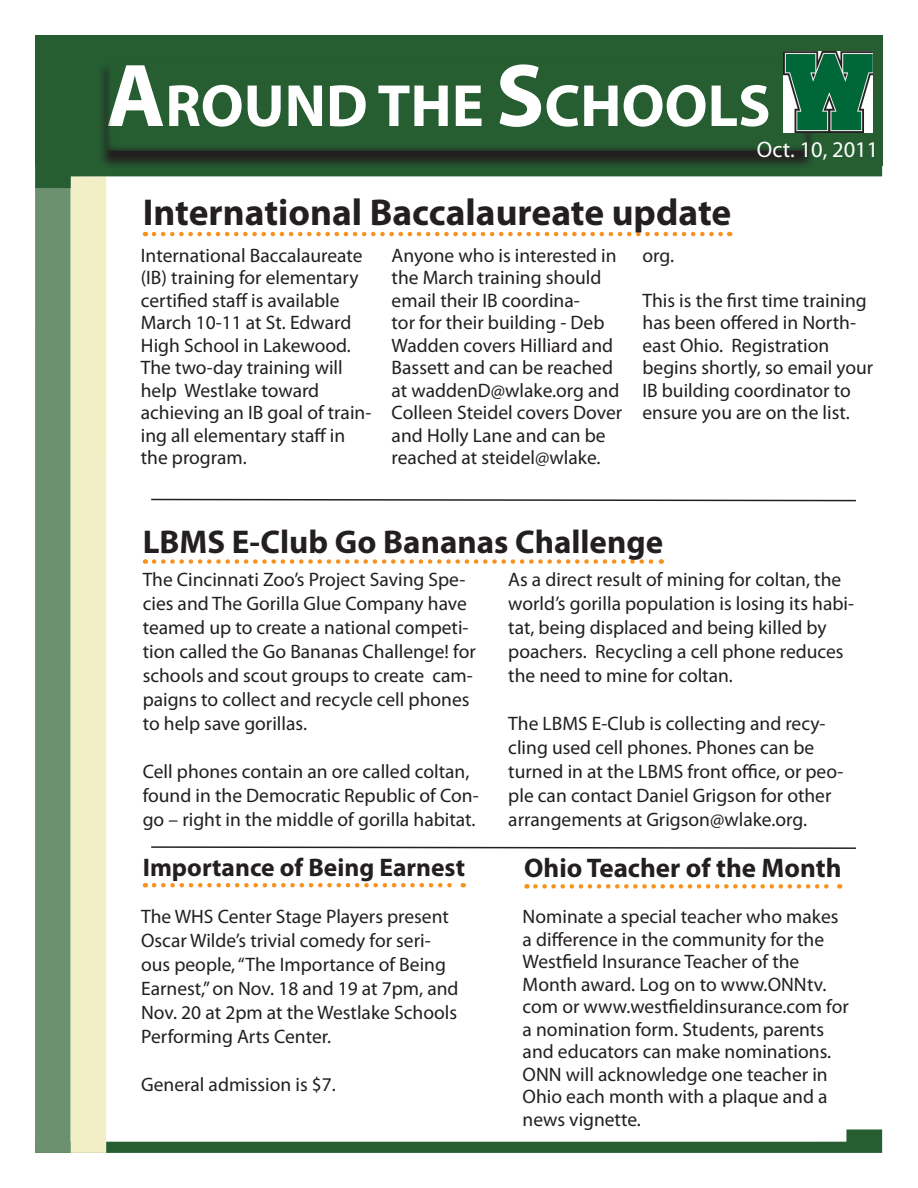
<style>
.page{position:relative;width:918px;height:1188px;background:#fff}
.page>*{position:absolute;margin:0;border:0;box-sizing:border-box;transform-origin:0 0}
.t1{font:700 60px "Myriad Pro";color:#fff}
.Headline{font:700 37.5px "Myriad Pro";color:#231f20}
.Headline-2{font:700 33px "Myriad Pro";color:#231f20}
.Headline-3{font:700 27px "Myriad Pro";color:#231f20}
.Headline-4{font:700 25.5px "Myriad Pro";color:#231f20}
.Masthead{font:22.5px "Myriad Pro";color:#fff}
.Body{font:19.5px/22.5px "Myriad Pro";color:#231f20}
.s1{font-size:90px}
.s2{font-style:inherit}
</style>
<div class="page">
<div style="left:109px;top:35px;width:774px;height:130px;background:#265e32"></div>
<div style="left:35px;top:35px;width:74px;height:130px;background:#265e32"></div>
<svg style="left:106px;top:1129px;width:776px;height:24px"></svg>
<div style="left:35px;top:189px;width:36px;height:964px;background:#6c916f"></div>
<div style="left:71px;top:177px;width:35px;height:976px;background:#f2eec6"></div>
<svg style="left:35px;top:165px;width:847px;height:24px"></svg>
<svg style="left:154px;top:232px;width:576px;height:4px"></svg>
<svg style="left:154px;top:559px;width:508px;height:5px"></svg>
<svg style="left:154px;top:883px;width:310px;height:4px"></svg>
<svg style="left:535px;top:884px;width:305px;height:5px"></svg>
<svg style="left:98px;top:67px;width:718px;height:103px"></svg>
<div style="left:106px;top:58px;width:701px;height:93px;background:#265e32"></div>
<img style="left:783px;top:52px;width:89px;height:81px">
<svg style="left:151px;top:498px;width:705px;height:4px"></svg>
<svg style="left:151px;top:846px;width:705px;height:3px"></svg>
<h1 class="t1" style="left:106px;top:67px;width:666px"><span class="s1">A</span>ROUND THE <span class="s1">S</span><span class="s2">CHOOLS</span></h1>
<p class="Masthead" style="left:757px;top:136px;width:123px">Oct. 10, 2011</p>
<p class="Headline" style="left:143px;top:188px;width:590px">International Baccalaureate update</p>
<p class="Body" style="left:141px;top:244px;width:232px">International Baccalaureate (IB) training for elementary certified staff is available<br>March 10-11 at St. Edward<br>High School in Lakewood.<br>The two-day training will help Westlake toward achieving an IB goal of train&shy;ing all elementary staff in the program.</p>
<p class="Body" style="left:392px;top:244px;width:232px">Anyone who is interested in the March training should email their IB coordina-<br>tor for their building - Deb<br>Wadden covers Hilliard and<br>Bassett and can be reached at waddenD@wlake.org and<br>Colleen Steidel covers Dover and Holly Lane and can be reached at steidel@wlake.</p>
<p class="Body" style="left:643px;top:244px;width:33px">org.</p>
<p class="Body" style="left:643px;top:289px;width:232px">This is the first time training has been offered in North&shy;east Ohio. Registration begins shortly, so email your<br>IB building coordinator to ensure you are on the list.</p>
<p class="Headline-2" style="left:143px;top:520px;width:522px">LBMS E-Club Go Bananas Challenge</p>
<p class="Body" style="left:143px;top:567px;width:335px;line-height:24px">The Cincinnati Zoo’s Project Saving Spe&shy;cies and The Gorilla Glue Company have teamed up to create a national competi&shy;tion called the Go Bananas Challenge! for schools and scout groups to create cam&shy;paigns to collect and recycle cell phones to help save gorillas.</p>
<p class="Body" style="left:143px;top:759px;width:338px;line-height:24px">Cell phones contain an ore called coltan, found in the Democratic Republic of Con&shy;go – right in the middle of gorilla habitat.</p>
<p class="Body" style="left:508px;top:567px;width:347px;line-height:24px">As a direct result of mining for coltan, the world’s gorilla population is losing its habi&shy;tat, being displaced and being killed by poachers. Recycling a cell phone reduces the need to mine for coltan.</p>
<p class="Body" style="left:508px;top:711px;width:337px;line-height:24px">The LBMS E-Club is collecting and recy&shy;cling used cell phones. Phones can be turned in at the LBMS front office, or peo&shy;ple can contact Daniel Grigson for other arrangements at Grigson@wlake.org.</p>
<p class="Headline-4" style="left:143px;top:851px;width:324px">Importance of Being Earnest</p>
<p class="Body" style="left:141px;top:905px;width:319px;line-height:24px">The WHS Center Stage Players present Oscar Wilde’s trivial comedy for seri&shy;ous people, “The Importance of Being Earnest,” on Nov. 18 and 19 at 7pm, and Nov. 20 at 2pm at the Westlake Schools Performing Arts Center.</p>
<p class="Body" style="left:141px;top:1073px;width:196px">General admission is $7.</p>
<p class="Headline-3" style="left:524px;top:851px;width:319px">Ohio Teacher of the Month</p>
<p class="Body" style="left:523px;top:905px;width:328px">Nominate a special teacher who makes a difference in the community for the Westfield Insurance Teacher of the Month award. Log on to www.ONNtv. com or www.westfieldinsurance.com for a nomination form. Students, parents and educators can make nominations.<br>ONN will acknowledge one teacher in Ohio each month with a plaque and a news vignette.</p>
</div>
